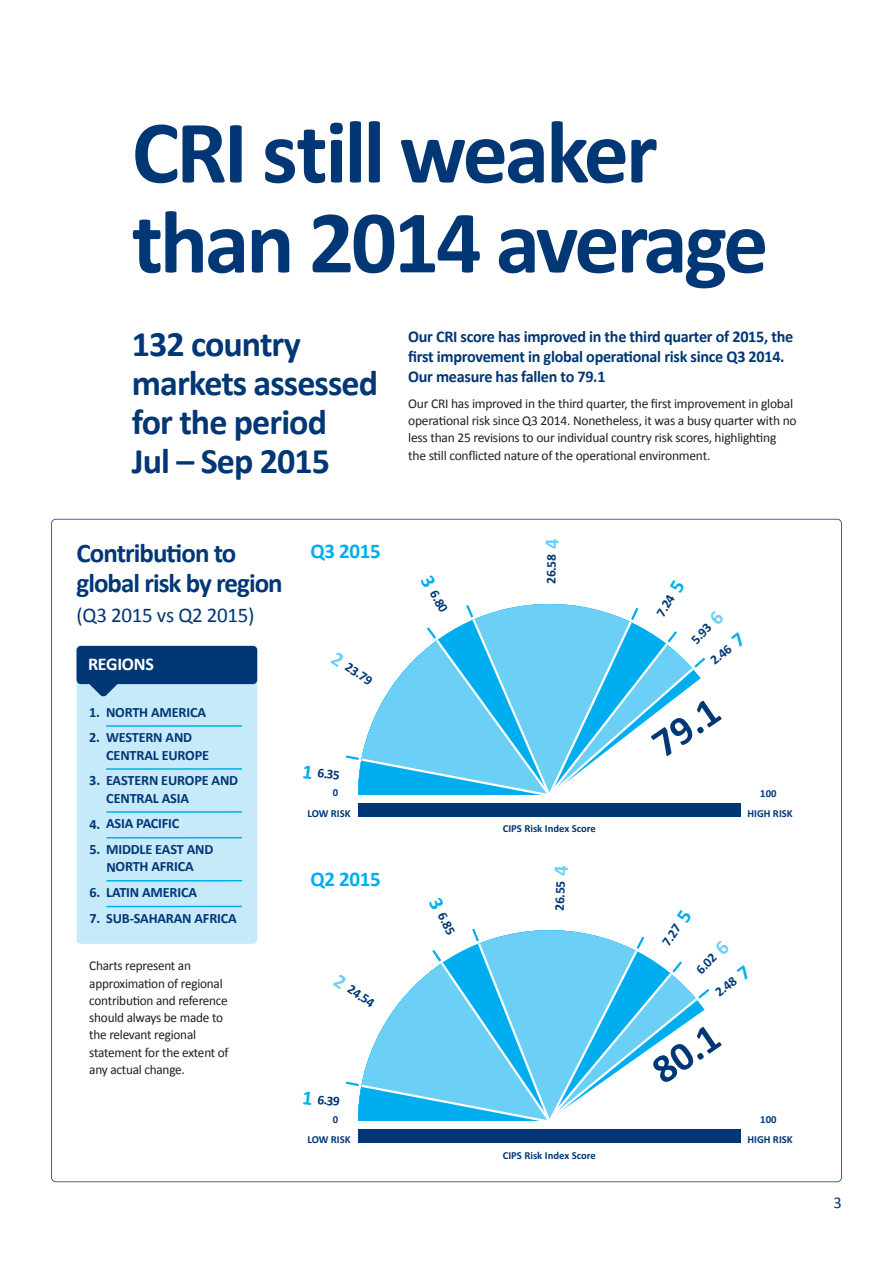
<style>
.page{position:relative;width:893px;height:1263px;background:#fff}
.page>*{position:absolute;margin:0;border:0;box-sizing:border-box;transform-origin:0 0}
.t1{font:700 90px/90px "Calibri";letter-spacing:-.035em;color:#013775}
.t2{font:700 40.5px "Calibri";color:#013775}
.t3{font:700 36px/39px "Calibri";letter-spacing:-.025em;color:#013775}
.t4{font:700 27px/30px "Calibri";letter-spacing:-.035em;color:#013775}
.t5{font:21px "Calibri";letter-spacing:-.015em;color:#013775}
.t6{font:700 21px "Calibri";letter-spacing:-.015em;color:#00aeef}
.t7{font:700 18px "Calibri";letter-spacing:-.015em;color:#fff}
.t8{font:700 16.5px/20.2px "Calibri";letter-spacing:-.02em;color:#013775}
.t9{font:16.5px "Calibri";color:#013775}
.t10{font:700 14.25px/17.2px "Calibri";letter-spacing:-.015em;color:#013775}
.t11{font:13.5px/17.2px "Calibri";letter-spacing:-.02em;color:#231f20}
.t12{font:700 13.5px "Calibri";color:#013775}
.t13{font:700 10.65px "Calibri";color:#013775}
.s1{font-size:20.25px;color:#6bcff6}
.s2{font-size:20.25px;color:#00aeef}
</style>
<div class="page">
<svg style="left:466px;top:604px;width:173px;height:9px"></svg>
<svg style="left:365px;top:613px;width:341px;height:129px"></svg>
<svg style="left:346px;top:742px;width:272px;height:53px"></svg>
<div style="left:358px;top:803px;width:383px;height:14px;background:#013775"></div>
<svg style="left:373px;top:928px;width:337px;height:140px"></svg>
<svg style="left:346px;top:1068px;width:276px;height:53px"></svg>
<div style="left:358px;top:1129px;width:383px;height:14px;background:#013775"></div>
<div style="left:77px;top:646px;width:180px;height:298px;background:#c6eafa;border-radius:4px"></div>
<hr style="left:106px;top:725px;width:136px;height:2px;background:#00aeef">
<hr style="left:106px;top:768px;width:136px;height:2px;background:#00aeef">
<hr style="left:106px;top:811px;width:136px;height:2px;background:#00aeef">
<hr style="left:106px;top:837px;width:136px;height:1px;background:#00aeef">
<hr style="left:106px;top:880px;width:136px;height:1px;background:#00aeef">
<hr style="left:106px;top:906px;width:136px;height:1px;background:#00aeef">
<svg style="left:81px;top:684px;width:45px;height:13px"></svg>
<div style="left:77px;top:646px;width:180px;height:38px;background:#013775;border-radius:4px"></div>
<h1 class="t1" style="left:132px;top:107px;width:638px">CRI still weaker than 2014 average</h1>
<h3 class="t3" style="left:132px;top:324px;width:248px">132 country markets assessed for the period<br>Jul – Sep 2015</h3>
<h3 class="t4" style="left:77px;top:538px;width:208px">Contribution to global risk by region</h3>
<h3 class="t5" style="left:77px;top:602px;width:180px">(Q3 2015 vs Q2 2015)</h3>
<h3 class="t7" style="left:88px;top:653px;width:67px">REGIONS</h3>
<h3 class="t6" style="left:310px;top:538px;width:72px">Q3 2015</h3>
<p class="t12" style="left:338px;top:650px;width:47px;rotate:33deg"><span class="s1">2</span> 23.79</p>
<p class="t8" style="left:408px;top:326px;width:386px">Our CRI score has improved in the third quarter of 2015, the first improvement in global operational risk since Q3 2014.<br>Our measure has fallen to 79.1</p>
<p class="t11" style="left:408px;top:395px;width:390px">Our CRI has improved in the third quarter, the first improvement in global operational risk since Q3 2014. Nonetheless, it was a busy quarter with no less than 25 revisions to our individual country risk scores, highlighting the still conflicted nature of the operational environment.</p>
<p class="t12" style="left:543px;top:584px;width:46px;rotate:-89deg">26.58 <span class="s1">4</span></p>
<p class="t12" style="left:434px;top:573px;width:40px;rotate:62deg"><span class="s2">3</span> 6.80</p>
<p class="t12" style="left:652px;top:611px;width:40px;rotate:-59deg">7.24 <span class="s2">5</span></p>
<p class="t12" style="left:687px;top:636px;width:40px;rotate:-47deg">5.93 <span class="s1">6</span></p>
<p class="t12" style="left:707px;top:655px;width:40px;rotate:-39deg">2.46 <span class="s2">7</span></p>
<p class="t10" style="left:89px;top:703px;width:118px">1. NORTH AMERICA</p>
<p class="t10" style="left:106px;top:729px;width:104px;text-indent:-17px">2. WESTERN AND<br>CENTRAL EUROPE</p>
<p class="t10" style="left:106px;top:772px;width:133px;text-indent:-17px">3. EASTERN EUROPE AND<br>CENTRAL ASIA</p>
<p class="t10" style="left:89px;top:815px;width:92px">4. ASIA PACIFIC</p>
<p class="t10" style="left:89px;top:841px;width:125px;text-align:center">5. MIDDLE EAST AND<br>NORTH AFRICA</p>
<p class="t10" style="left:89px;top:884px;width:109px">6. LATIN AMERICA</p>
<p class="t10" style="left:89px;top:909px;width:149px">7. SUB-SAHARAN AFRICA</p>
<p class="t11" style="left:89px;top:957px;width:141px">Charts represent an approximation of regional contribution and reference should always be made to the relevant regional statement for the extent of any actual change.</p>
<p class="t12" style="left:304px;top:763px;width:39px;rotate:7deg"><span class="s2">1</span> 6.35</p>
<h2 class="t2" style="left:642px;top:726px;width:74px;rotate:-34deg">79.1</h2>
<p class="t13" style="left:333px;top:786px;width:7px">0</p>
<p class="t13" style="left:760px;top:786px;width:18px">100</p>
<p class="t13" style="left:307px;top:807px;width:45px">LOW RISK</p>
<p class="t13" style="left:747px;top:807px;width:47px">HIGH RISK</p>
<h3 class="t6" style="left:310px;top:866px;width:72px">Q2 2015</h3>
<p class="t12" style="left:341px;top:972px;width:47px;rotate:34deg"><span class="s1">2</span> 24.54</p>
<p class="t12" style="left:304px;top:1089px;width:39px;rotate:7deg"><span class="s2">1</span> 6.39</p>
<p class="t12" style="left:442px;top:895px;width:40px;rotate:63deg"><span class="s2">3</span> 6.85</p>
<p class="t13" style="left:503px;top:822px;width:95px">CIPS Risk Index Score</p>
<p class="t12" style="left:551px;top:910px;width:46px;rotate:-87deg">26.55 <span class="s1">4</span></p>
<p class="t12" style="left:658px;top:940px;width:40px;rotate:-56deg">7.27 <span class="s2">5</span></p>
<p class="t12" style="left:692px;top:966px;width:40px;rotate:-45deg">6.02 <span class="s1">6</span></p>
<p class="t12" style="left:712px;top:987px;width:40px;rotate:-37deg">2.48 <span class="s2">7</span></p>
<h2 class="t2" style="left:642px;top:1053px;width:74px;rotate:-34deg">80.1</h2>
<p class="t13" style="left:333px;top:1112px;width:7px">0</p>
<p class="t13" style="left:760px;top:1113px;width:18px">100</p>
<p class="t13" style="left:307px;top:1133px;width:45px">LOW RISK</p>
<p class="t13" style="left:747px;top:1133px;width:47px">HIGH RISK</p>
<p class="t13" style="left:503px;top:1148px;width:95px">CIPS Risk Index Score</p>
<p class="t9" style="left:833px;top:1192px;width:10px">3</p>
</div>
